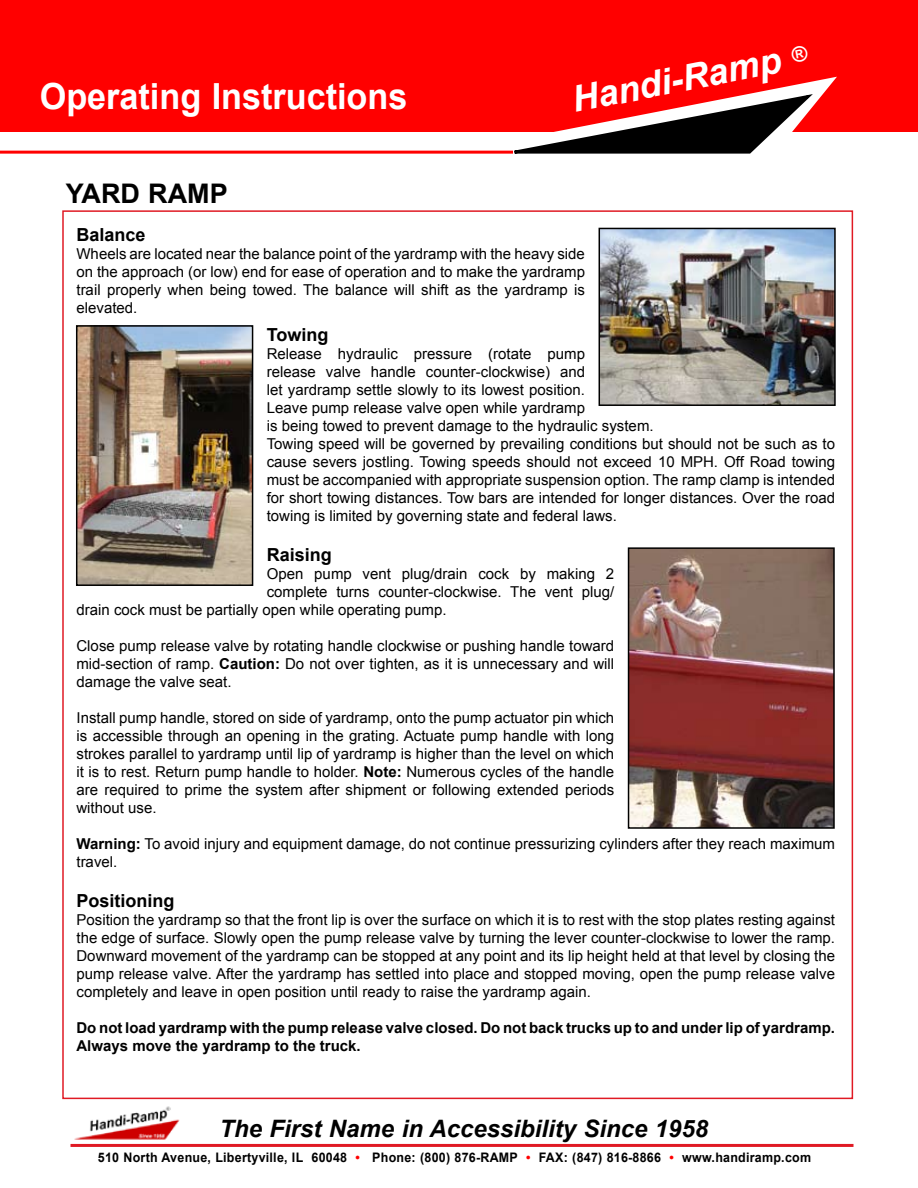
<style>
.page{position:relative;width:918px;height:1188px;background:#fff}
.page>*{position:absolute;margin:0;border:0;box-sizing:border-box;transform-origin:0 0}
.t1{font:700 36px "Arial";color:#fff;scale:.95 1}
.t2{font:italic 700 36px "Arial";color:#fff}
.t3{font:700 27px "Arial";color:#000}
.t4{font:italic 700 24px "Arial";color:#000}
.t5{font:700 18px "Arial";color:#000}
.t6{font:15px/18px "Arial";color:#000;text-align:justify}
.t7{font:700 15px/18px "Arial";color:#000}
.t8{font:700 13.2px "Arial";letter-spacing:.02em;color:#000;scale:.95 1}
.s1{font-weight:700}
.s2{color:#f00}
</style>
<div class="page">
<hr style="left:71px;top:1144px;width:783px;height:3px;background:#e01a24">
<img style="left:74px;top:1106px;width:106px;height:34px">
<img style="left:631px;top:550px;width:201px;height:276px">
<div style="left:628px;top:547px;width:207px;height:282px;border:2px solid #000"></div>
<div style="left:0;top:0;width:918px;height:132px;background:#f00"></div>
<svg style="left:483px;top:92px;width:329px;height:62px"></svg>
<hr style="left:0;top:151px;width:513px;height:3px;background:#f00">
<img style="left:602px;top:231px;width:231px;height:172px">
<div style="left:599px;top:228px;width:237px;height:178px;border:2px solid #000"></div>
<img style="left:79px;top:328px;width:171px;height:255px">
<div style="left:76px;top:325px;width:177px;height:261px;border:2px solid #000"></div>
<h1 class="t1" style="left:40px;top:72px;width:389px">Operating Instructions</h1>
<h2 class="t3" style="left:66px;top:176px;width:163px">Yard Ramp</h2>
<h1 class="t2" style="left:568px;top:77px;width:240px;rotate:-11deg">Handi-Ramp <sup>®</sup></h1>
<p class="t5" style="left:76px;top:223px;width:71px">Balance</p>
<p class="t6" style="left:76px;top:245px;width:510px">Wheels are located near the balance point of the yardramp with the heavy side on the approach (or low) end for ease of operation and to make the yardramp trail properly when being towed. The balance will shift as the yardramp is elevated.</p>
<p class="t5" style="left:267px;top:323px;width:63px">Towing</p>
<p class="t6" style="left:267px;top:345px;width:570px;text-align:left">Release hydraulic pressure (rotate pump<br>release valve handle counter-clockwise) and<br>let yardramp settle slowly to its lowest position.<br>Leave pump release valve open while yardramp<br>is being towed to prevent damage to the hydraulic system.<br>Towing speed will be governed by prevailing conditions but should not be such as to cause severs jostling. Towing speeds should not exceed 10 MPH. Off Road towing must be accompanied with appropriate suspension option. The ramp clamp is intended for short towing distances. Tow bars are intended for longer distances. Over the road towing is limited by governing state and federal laws.</p>
<p class="t5" style="left:267px;top:543px;width:67px">Raising</p>
<p class="t6" style="left:267px;top:565px;width:349px">Open pump vent plug/drain cock by making 2</p>
<p class="t6" style="left:267px;top:583px;width:349px">complete turns counter-clockwise. The vent plug/</p>
<p class="t6" style="left:76px;top:601px;width:372px">drain cock must be partially open while operating pump.</p>
<p class="t6" style="left:76px;top:637px;width:539px">Close pump release valve by rotating handle clockwise or pushing handle toward mid-section of ramp. <span class="s1">Caution:</span> Do not over tighten, as it is unnecessary and will damage the valve seat.</p>
<p class="t6" style="left:76px;top:709px;width:539px">Install pump handle, stored on side of yardramp, onto the pump actuator pin which is accessible through an opening in the grating. Actuate pump handle with long strokes parallel to yardramp until lip of yardramp is higher than the level on which it is to rest. Return pump handle to holder. <span class="s1">Note:</span> Numerous cycles of the handle are required to prime the system after shipment or following extended periods without use.</p>
<p class="t6" style="left:76px;top:835px;width:760px"><span class="s1">Warning:</span> To avoid injury and equipment damage, do not continue pressurizing cylinders after they reach maximum travel.</p>
<p class="t5" style="left:76px;top:888px;width:100px">Positioning</p>
<p class="t6" style="left:76px;top:911px;width:760px">Position the yardramp so that the front lip is over the surface on which it is to rest with the stop plates resting against the edge of surface. Slowly open the pump release valve by turning the lever counter-clockwise to lower the ramp.<br>Downward movement of the yardramp can be stopped at any point and its lip height held at that level by closing the pump release valve. After the yardramp has settled into place and stopped moving, open the pump release valve completely and leave in open position until ready to raise the yardramp again.</p>
<p class="t7" style="left:76px;top:1019px;width:760px">Do not load yardramp with the pump release valve closed. Do not back trucks up to and under lip of yardramp.<br>Always move the yardramp to the truck.</p>
<h3 class="t4" style="left:220px;top:1113px;width:490px">The First Name in Accessibility Since 1958</h3>
<p class="t8" style="left:98px;top:1149px;width:414px">510 North Avenue, Libertyville, IL 60048 <span class="s2">•</span> Phone: (800) 876-RAMP</p>
<p class="t8" style="left:526px;top:1149px;width:302px"><span class="s2">•</span> FAX: (847) 816-8866 <span class="s2">•</span> www.handiramp.com</p>
</div>
